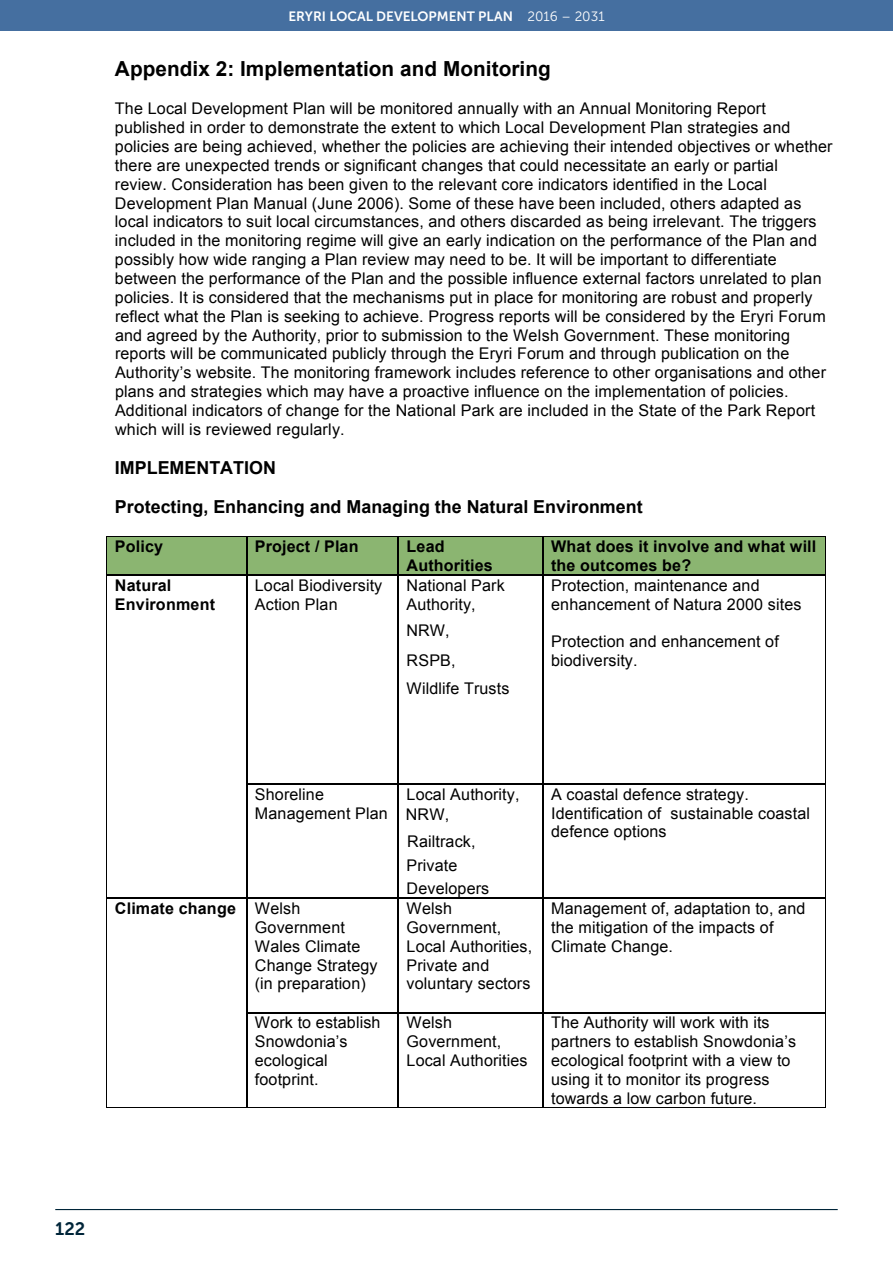
<style>
.page{position:relative;width:893px;height:1263px;background:#fff}
.page>*{position:absolute;margin:0;border:0;box-sizing:border-box;transform-origin:0 0}
.t1{font:700 20.7px "Arial";letter-spacing:.005em;color:#000}
.t2{font:18px "Museo Sans 700";color:#002539}
.t3{font:700 17.85px "Arial";color:#000}
.t4{font:16.05px/18.9px "Arial";letter-spacing:.01em;color:#000}
.t5{font:700 16.05px/18.6px "Arial";letter-spacing:.01em;color:#000}
.t6{font:13.5px "Museo Sans 700";color:#fff}
.s1{font-family:"Museo Sans 300"}
.s2{font-weight:700}
</style>
<div class="page">
<div style="left:0;top:0;width:893px;height:31px;background:#456fa0"></div>
<hr style="left:55px;top:1209px;width:783px;height:1px;background:#002539">
<hr style="left:107px;top:536px;width:139px;height:1px;background:#000">
<hr style="left:247px;top:536px;width:151px;height:1px;background:#000">
<hr style="left:398px;top:536px;width:144px;height:1px;background:#000">
<hr style="left:543px;top:536px;width:282px;height:1px;background:#000">
<hr style="left:106px;top:537px;width:1px;height:38px;background:#000">
<hr style="left:825px;top:537px;width:1px;height:38px;background:#000">
<hr style="left:106px;top:576px;width:1px;height:207px;background:#000">
<hr style="left:246px;top:576px;width:1px;height:207px;background:#000">
<hr style="left:398px;top:576px;width:1px;height:207px;background:#000">
<hr style="left:542px;top:576px;width:2px;height:207px;background:#000">
<hr style="left:825px;top:576px;width:1px;height:207px;background:#000">
<hr style="left:247px;top:783px;width:151px;height:1px;background:#000">
<hr style="left:399px;top:783px;width:143px;height:1px;background:#000">
<hr style="left:544px;top:783px;width:281px;height:1px;background:#000">
<hr style="left:106px;top:784px;width:1px;height:113px;background:#000">
<hr style="left:246px;top:784px;width:1px;height:113px;background:#000">
<hr style="left:398px;top:784px;width:1px;height:113px;background:#000">
<hr style="left:542px;top:784px;width:2px;height:113px;background:#000">
<hr style="left:825px;top:784px;width:1px;height:113px;background:#000">
<hr style="left:107px;top:897px;width:139px;height:2px;background:#000">
<hr style="left:247px;top:897px;width:151px;height:2px;background:#000">
<hr style="left:399px;top:897px;width:143px;height:2px;background:#000">
<hr style="left:544px;top:897px;width:281px;height:2px;background:#000">
<hr style="left:106px;top:899px;width:1px;height:113px;background:#000">
<hr style="left:246px;top:899px;width:1px;height:113px;background:#000">
<hr style="left:398px;top:899px;width:1px;height:113px;background:#000">
<hr style="left:542px;top:899px;width:2px;height:113px;background:#000">
<hr style="left:825px;top:899px;width:1px;height:113px;background:#000">
<hr style="left:247px;top:1012px;width:151px;height:1px;background:#000">
<hr style="left:399px;top:1012px;width:143px;height:1px;background:#000">
<hr style="left:544px;top:1012px;width:281px;height:1px;background:#000">
<hr style="left:106px;top:1013px;width:1px;height:94px;background:#000">
<hr style="left:107px;top:1107px;width:139px;height:1px;background:#000">
<hr style="left:246px;top:1013px;width:1px;height:94px;background:#000">
<hr style="left:247px;top:1107px;width:151px;height:1px;background:#000">
<hr style="left:398px;top:1013px;width:1px;height:94px;background:#000">
<hr style="left:398px;top:1107px;width:144px;height:1px;background:#000">
<hr style="left:542px;top:1013px;width:2px;height:94px;background:#000">
<hr style="left:543px;top:1107px;width:282px;height:1px;background:#000">
<hr style="left:825px;top:1013px;width:1px;height:94px;background:#000">
<div style="left:107px;top:537px;width:718px;height:39px;background:#8bb571"></div>
<p class="t6" style="left:288px;top:9px;width:318px">ERYRI LOCAL DEVELOPMENT PLAN <span class="s1">2016 – 2031</span></p>
<p class="t1" style="left:115px;top:55px;width:437px">Appendix 2: Implementation and Monitoring</p>
<p class="t4" style="left:115px;top:99px;width:719px">The Local Development Plan will be monitored annually with an Annual Monitoring Report published in order to demonstrate the extent to which Local Development Plan strategies and policies are being achieved, whether the policies are achieving their intended objectives or whether there are unexpected trends or significant changes that could necessitate an early or partial review. Consideration has been given to the relevant core indicators identified in the Local Development Plan Manual (June 2006). Some of these have been included, others adapted as local indicators to suit local circumstances, and others discarded as being irrelevant. The triggers included in the monitoring regime will give an early indication on the performance of the Plan and possibly how wide ranging a Plan review may need to be. It will be important to differentiate between the performance of the Plan and the possible influence external factors unrelated to plan policies. It is considered that the mechanisms put in place for monitoring are robust and properly reflect what the Plan is seeking to achieve. Progress reports will be considered by the Eryri Forum and agreed by the Authority, prior to submission to the Welsh Government. These monitoring reports will be communicated publicly through the Eryri Forum and through publication on the Authority’s website. The monitoring framework includes reference to other organisations and other plans and strategies which may have a proactive influence on the implementation of policies.<br>Additional indicators of change for the National Park are included in the State of the Park Report which will is reviewed regularly.</p>
<p class="t3" style="left:115px;top:456px;width:163px">IMPLEMENTATION</p>
<p class="t3" style="left:115px;top:495px;width:529px">Protecting, Enhancing and Managing the Natural Environment</p>
<p class="t5" style="left:115px;top:538px;width:50px">Policy</p>
<p class="t5" style="left:255px;top:538px;width:105px">Project / Plan</p>
<p class="t5" style="left:407px;top:538px;width:88px">Lead<br>Authorities</p>
<p class="t5" style="left:551px;top:538px;width:267px">What does it involve and what will the outcomes be?</p>
<p class="t5" style="left:115px;top:576px;width:102px">Natural<br>Environment</p>
<p class="t4" style="left:255px;top:576px;width:129px">Local Biodiversity<br>Action Plan</p>
<p class="t4" style="left:407px;top:576px;width:100px">National Park<br>Authority,</p>
<p class="t4" style="left:407px;top:615px;width:51px;line-height:30.3px">NRW,<br>RSPB,</p>
<p class="t4" style="left:407px;top:679px;width:104px">Wildlife Trusts</p>
<p class="t4" style="left:551px;top:576px;width:252px">Protection, maintenance and enhancement of Natura 2000 sites</p>
<p class="t4" style="left:551px;top:632px;width:229px">Protection and enhancement of biodiversity.</p>
<p class="t4" style="left:255px;top:785px;width:134px">Shoreline<br>Management Plan</p>
<p class="t4" style="left:406px;top:784px;width:115px;line-height:20.7px">Local Authority,<br>NRW,</p>
<p class="t4" style="left:407px;top:829px;width:70px;line-height:24.8px">Railtrack,<br>Private</p>
<p class="t4" style="left:407px;top:879px;width:84px">Developers</p>
<p class="t4" style="left:551px;top:785px;width:260px">A coastal defence strategy.<br>Identification of sustainable coastal defence options</p>
<p class="t4" style="left:255px;top:899px;width:124px;text-indent:-140px"><span class="s2">Climate change</span> Welsh<br>Government<br>Wales Climate<br>Change Strategy (in preparation)</p>
<p class="t4" style="left:407px;top:899px;width:127px">Welsh<br>Government,<br>Local Authorities,<br>Private and voluntary sectors</p>
<p class="t4" style="left:551px;top:899px;width:256px">Management of, adaptation to, and the mitigation of the impacts of<br>Climate Change.</p>
<p class="t4" style="left:255px;top:1013px;width:127px">Work to establish<br>Snowdonia’s ecological footprint.</p>
<p class="t4" style="left:407px;top:1013px;width:123px">Welsh<br>Government,<br>Local Authorities</p>
<p class="t4" style="left:551px;top:1013px;width:246px">The Authority will work with its partners to establish Snowdonia’s ecological footprint with a view to using it to monitor its progress towards a low carbon future.</p>
<p class="t2" style="left:55px;top:1219px;width:32px">122</p>
</div>
